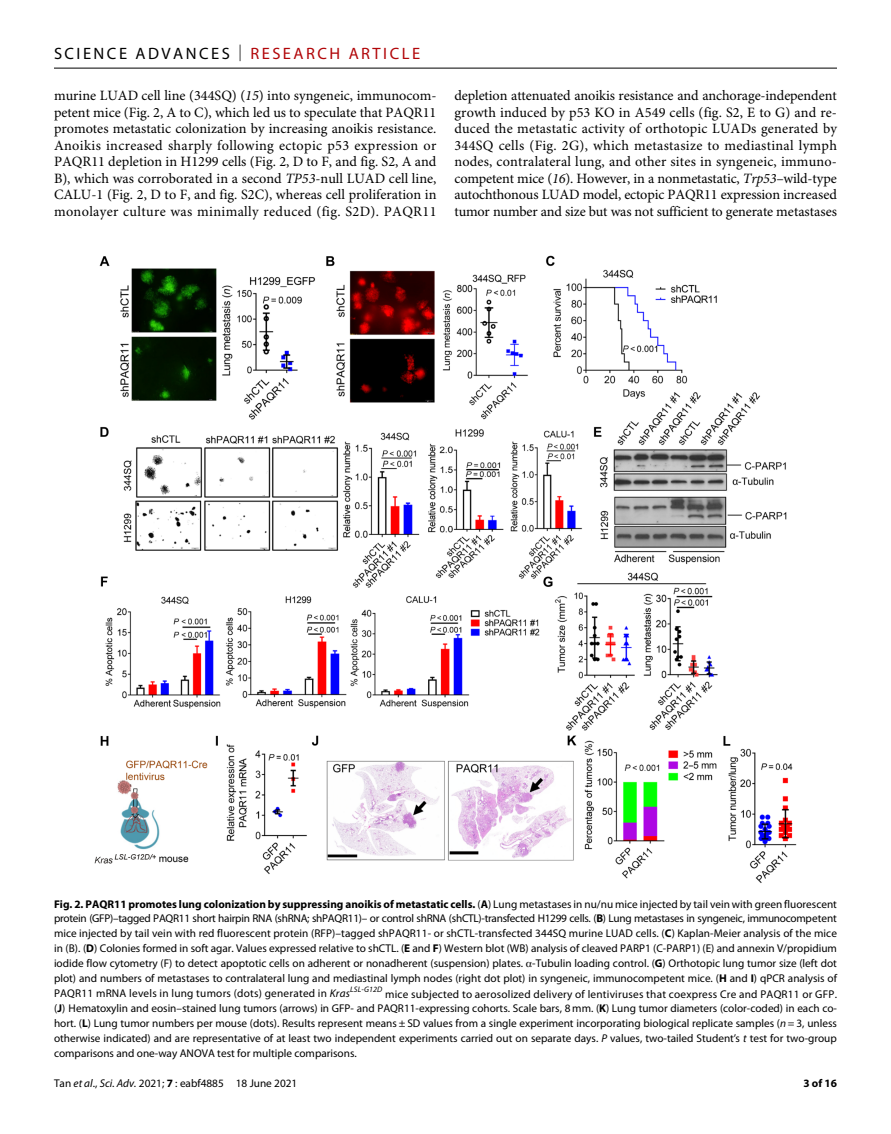
<style>
.page{position:relative;width:891px;height:1134px;background:#fff}
.page>*{position:absolute;margin:0;border:0;box-sizing:border-box;transform-origin:0 0}
.t1{font:16.5px "Myriad Pro";letter-spacing:.15em;color:#000}
.t2{font:14.25px/16.5px "Minion Pro";color:#000;text-align:justify}
.t3{font:11.25px/15px "Myriad Pro";color:#000;text-align:justify}
.t4{font:700 11.25px "Myriad Pro";color:#000}
.s1{font-weight:300}
.s2{color:#b10508}
.s3{font-style:italic}
.s4{font-weight:700}
</style>
<div class="page">
<hr style="left:54px;top:68px;width:783px;height:1px;background:#000">
<img style="left:94px;top:256px;width:703px;height:627px">
<h1 class="t1" style="left:54px;top:40px;width:368px">SCIENCE ADVANCES <span class="s1">|</span> <span class="s2">RESEARCH ARTICLE</span></h1>
<p class="t2" style="left:54px;top:89px;width:384px">murine LUAD cell line (344SQ) (<span class="s3">15</span>) into syngeneic, immunocom&shy;petent mice (Fig. 2, A to C), which led us to speculate that PAQR11 promotes metastatic colonization by increasing anoikis resistance.<br>Anoikis increased sharply following ectopic p53 expression or PAQR11 depletion in H1299 cells (Fig. 2, D to F, and fig. S2, A and B), which was corroborated in a second <span class="s3">TP53</span>-null LUAD cell line, CALU-1 (Fig. 2, D to F, and fig. S2C), whereas cell proliferation in monolayer culture was minimally reduced (fig. S2D). PAQR11</p>
<p class="t2" style="left:454px;top:89px;width:384px">depletion attenuated anoikis resistance and anchorage-independent growth induced by p53 KO in A549 cells (fig. S2, E to G) and re&shy;duced the metastatic activity of orthotopic LUADs generated by 344SQ cells (Fig. 2G), which metastasize to mediastinal lymph nodes, contralateral lung, and other sites in syngeneic, immuno&shy;competent mice (<span class="s3">16</span>). However, in a nonmetastatic, <span class="s3">Trp53</span>–wild-type autochthonous LUAD model, ectopic PAQR11 expression increased tumor number and size but was not sufficient to generate metastases</p>
<p class="t3" style="left:54px;top:896px;width:785px"><span class="s4">Fig. 2. PAQR11 promotes lung colonization by suppressing anoikis of metastatic cells.</span> (<span class="s4">A</span>) Lung metastases in nu/nu mice injected by tail vein with green fluorescent protein (GFP)–tagged PAQR11 short hairpin RNA (shRNA; shPAQR11)– or control shRNA (shCTL)-transfected H1299 cells. (<span class="s4">B</span>) Lung metastases in syngeneic, immunocompetent mice injected by tail vein with red fluorescent protein (RFP)–tagged shPAQR11- or shCTL-transfected 344SQ murine LUAD cells. (<span class="s4">C</span>) Kaplan-Meier analysis of the mice in (B). (<span class="s4">D</span>) Colonies formed in soft agar. Values expressed relative to shCTL. (<span class="s4">E</span> and <span class="s4">F</span>) Western blot (WB) analysis of cleaved PARP1 (C-PARP1) (E) and annexin V/propidium iodide flow cytometry (F) to detect apoptotic cells on adherent or nonadherent (suspension) plates. -Tubulin loading control. (<span class="s4">G</span>) Orthotopic lung tumor size (left dot plot) and numbers of metastases to contralateral lung and mediastinal lymph nodes (right dot plot) in syngeneic, immunocompetent mice. (<span class="s4">H</span> and <span class="s4">I</span>) qPCR analysis of PAQR11 mRNA levels in lung tumors (dots) generated in <span class="s3">Kras</span><sup>LSL-G12D</sup> mice subjected to aerosolized delivery of lentiviruses that coexpress Cre and PAQR11 or GFP. (<span class="s4">J</span>) Hematoxylin and eosin–stained lung tumors (arrows) in GFP- and PAQR11-expressing cohorts. Scale bars, 8 mm. (<span class="s4">K</span>) Lung tumor diameters (color-coded) in each co&shy;hort. (<span class="s4">L</span>) Lung tumor numbers per mouse (dots). Results represent means ± SD values from a single experiment incorporating biological replicate samples (<span class="s3">n</span> = 3, unless otherwise indicated) and are representative of at least two independent experiments carried out on separate days. <span class="s3">P</span> values, two-tailed Student’s <span class="s3">t</span> test for two-group comparisons and one-way ANOVA test for multiple comparisons.</p>
<p class="t3" style="left:54px;top:1076px;width:245px">Tan <span class="s3">et al</span>., <span class="s3">Sci. Adv.</span> 2021; <span class="s4">7</span> : eabf4885 18 June 2021</p>
<p class="t4" style="left:803px;top:1074px;width:35px">3 of 16</p>
</div>
